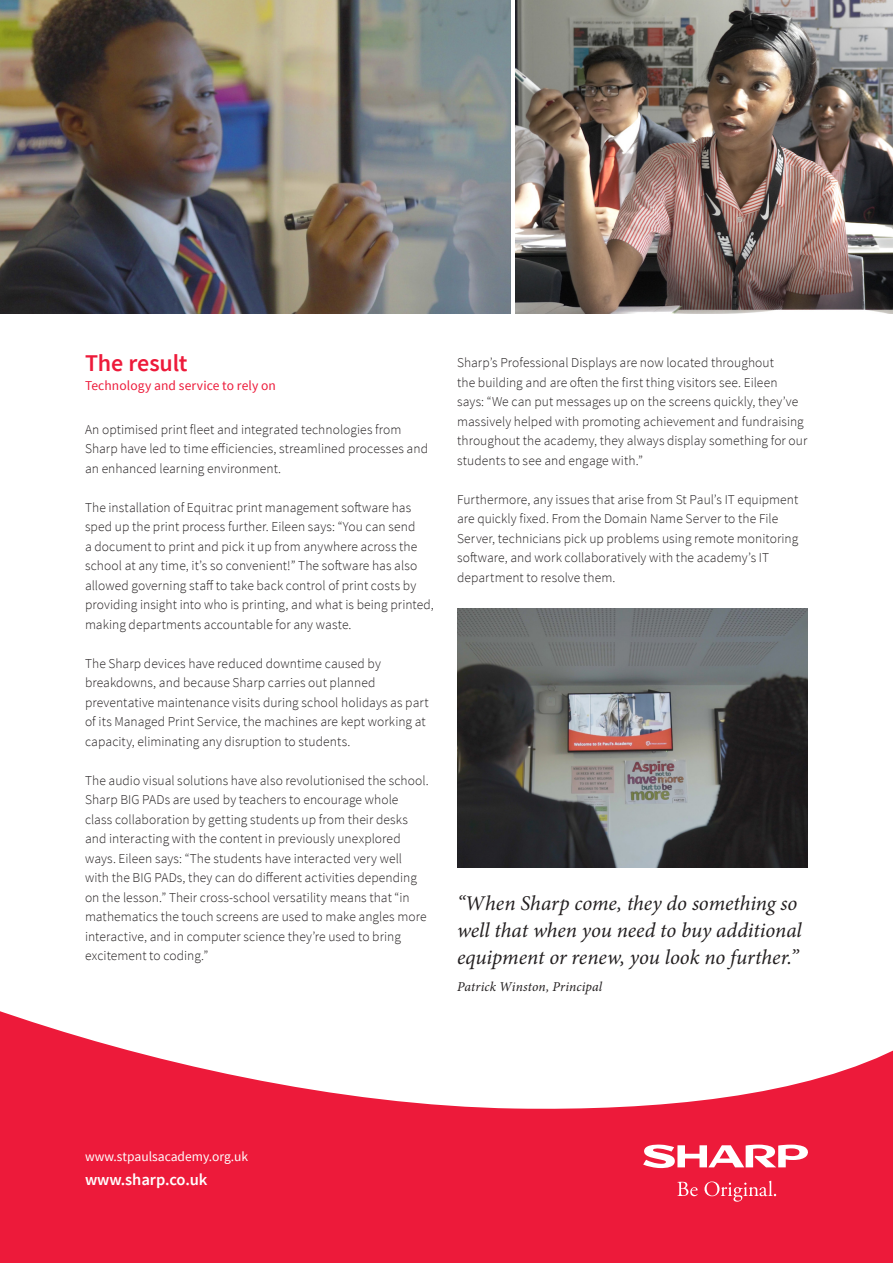
<style>
.page{position:relative;width:893px;height:1263px;background:#fff}
.page>*{position:absolute;margin:0;border:0;box-sizing:border-box;transform-origin:0 0}
.t1{font:600 24px "Source Sans Pro";letter-spacing:-.005em;color:#ed1a3a}
.t2{font:italic 21px/27px "Minion Pro";letter-spacing:-.005em;color:#231f20}
.t3{font:600 16.5px "Source Sans Pro";letter-spacing:-.005em;color:#fff}
.t4{font:300 13.5px/19.5px "Source Sans Pro";letter-spacing:.005em;color:#231f20}
.t5{font:13.5px "Source Sans Pro";letter-spacing:.005em;color:#ed1a3a}
.t6{font:13.5px "Source Sans Pro";color:#fff}
.t7{font:italic 13.5px "Minion Pro";letter-spacing:.01em;color:#231f20}
</style>
<div class="page">
<svg style="left:0;top:1011px;width:893px;height:252px;fill:#ed1a3a"></svg>
<img style="left:457px;top:608px;width:351px;height:260px">
<svg style="left:677px;top:1182px;width:21px;height:14px"></svg>
<svg style="left:704px;top:1180px;width:72px;height:22px;background:#ef405b"></svg>
<svg style="left:643px;top:1144px;width:166px;height:24px"></svg>
<img style="left:515px;top:0;width:378px;height:313px">
<img style="left:0;top:0;width:510px;height:313px">
<p class="t1" style="left:85px;top:347px;width:104px">The result</p>
<p class="t5" style="left:85px;top:377px;width:192px">Technology and service to rely on</p>
<p class="t4" style="left:85px;top:419px;width:344px">An optimised print fleet and integrated technologies from<br>Sharp have led to time efficiencies, streamlined processes and an enhanced learning environment.</p>
<p class="t4" style="left:85px;top:497px;width:350px">The installation of Equitrac print management software has sped up the print process further. Eileen says: “You can send<br>a document to print and pick it up from anywhere across the school at any time, it’s so convenient!” The software has also allowed governing staff to take back control of print costs by providing insight into who is printing, and what is being printed, making departments accountable for any waste.</p>
<p class="t4" style="left:85px;top:653px;width:345px">The Sharp devices have reduced downtime caused by breakdowns, and because Sharp carries out planned preventative maintenance visits during school holidays as part of its Managed Print Service, the machines are kept working at capacity, eliminating any disruption to students.</p>
<p class="t4" style="left:85px;top:770px;width:345px">The audio visual solutions have also revolutionised the school.<br>Sharp BIG PADs are used by teachers to encourage whole class collaboration by getting students up from their desks and interacting with the content in previously unexplored ways. Eileen says: “The students have interacted very well with the BIG PADs, they can do different activities depending on the lesson.” Their cross-school versatility means that “in mathematics the touch screens are used to make angles more interactive, and in computer science they’re used to bring excitement to coding.”</p>
<p class="t4" style="left:457px;top:353px;width:352px">Sharp’s Professional Displays are now located throughout<br>the building and are often the first thing visitors see. Eileen says: “We can put messages up on the screens quickly, they’ve massively helped with promoting achievement and fundraising throughout the academy, they always display something for our students to see and engage with.”</p>
<p class="t4" style="left:457px;top:489px;width:343px">Furthermore, any issues that arise from St Paul’s IT equipment are quickly fixed. From the Domain Name Server to the File Server, technicians pick up problems using remote monitoring software, and work collaboratively with the academy’s IT department to resolve them.</p>
<p class="t2" style="left:457px;top:890px;width:346px">“When Sharp come, they do something so well that when you need to buy additional equipment or renew, you look no further.”</p>
<p class="t7" style="left:457px;top:978px;width:147px">Patrick Winston, Principal</p>
<p class="t6" style="left:85px;top:1148px;width:165px">www.stpaulsacademy.org.uk</p>
<p class="t3" style="left:85px;top:1169px;width:124px">www.sharp.co.uk</p>
</div>
